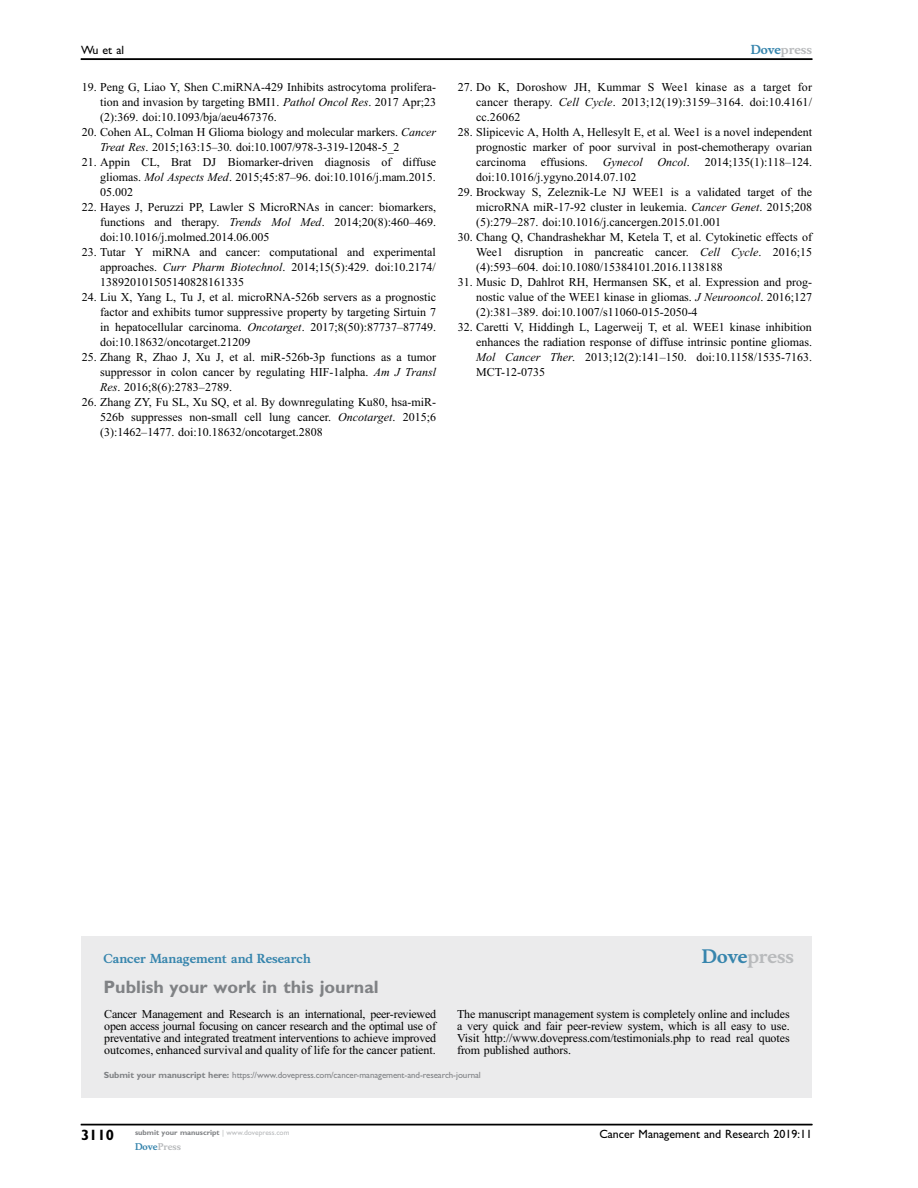
<style>
.page{position:relative;width:918px;height:1188px;background:#fff}
.page>*{position:absolute;margin:0;border:0;box-sizing:border-box;transform-origin:0 0}
.t1{font:18px "Adv T Tdd 0 b 0455.B";color:#808285}
.t2{font:18px "Adv OT14 f 6 c 37 d";color:#b8babc}
.t3{font:15px "Adv T Tdd 0 b 0455.B";color:#000}
.t4{font:12px/15px "Adv OT5843 c 571";color:#000;text-align:justify}
.t5{font:12px/12px "Adv TT5843 c 571";color:#000;text-align:justify}
.t6{font:12px "Adv TT96740 c 24";color:#000}
.t7{font:12px "Adv OT14 f 6 c 37 d";color:#3785ad}
.t8{font:12px "Adv OT14 f 6 c 37 d";color:#b8babc}
.t9{font:9px "Adv TT96740 c 24";color:#808285}
.t10{font:9px "Adv OT14 f 6 c 37 d";color:#b8babc}
.t11{font:7.5px "Adv T Tdd 0 b 0455.B";color:#808285}
.s1{color:#3785ad}
.s2{font-family:"Adv O Tf 90 d 833 a.I"}
.s3{font-style:inherit}
.s4{font-family:"Adv T Tdd 0 b 0455.B"}
.s5{font-family:"Adv TT96740 c 24";color:#b8babc}
</style>
<div class="page">
<div style="left:81px;top:937px;width:731px;height:137px;background:#ebebec"></div>
<div style="left:81px;top:998px;width:731px;height:100px;background:#ebebec"></div>
<hr style="left:81px;top:59px;width:731px;height:1px;background:#000">
<hr style="left:81px;top:1124px;width:731px;height:1px;background:#000">
<p class="t6" style="left:81px;top:45px;width:45px">Wu et al</p>
<p class="t8" style="left:751px;top:44px;width:63px"><span class="s1">Dove</span>press</p>
<p class="t4" style="left:100px;top:81px;width:337px;text-indent:-18px">19. Peng G, Liao Y, Shen C.miRNA-429 Inhibits astrocytoma prolifera&shy;tion and invasion by targeting BMI1. <span class="s2">Pathol Oncol Res</span>. 2017 Apr;23 (2):369. doi:10.1093/bja/aeu467376.</p>
<p class="t4" style="left:100px;top:126px;width:338px;text-indent:-18px">20. Cohen AL, Colman H Glioma biology and molecular markers. <span class="s2">Cancer<br>Treat Res</span>. 2015;163:15<span class="s3">–</span>30. doi:10.1007/978-3-319-12048-5_2</p>
<p class="t4" style="left:100px;top:156px;width:338px;text-indent:-18px">21. Appin CL, Brat DJ Biomarker-driven diagnosis of diffuse gliomas. <span class="s2">Mol Aspects Med</span>. 2015;45:87<span class="s3">–</span>96. doi:10.1016/j.mam.2015.<br>05.002</p>
<p class="t4" style="left:100px;top:201px;width:337px;text-indent:-18px">22. Hayes J, Peruzzi PP, Lawler S MicroRNAs in cancer: biomarkers, functions and therapy. <span class="s2">Trends Mol Med</span>. 2014;20(8):460<span class="s3">–</span>469. doi:10.1016/j.molmed.2014.06.005</p>
<p class="t4" style="left:100px;top:246px;width:337px;text-indent:-18px">23. Tutar Y miRNA and cancer: computational and experimental approaches. <span class="s2">Curr Pharm Biotechnol</span>. 2014;15(5):429. doi:10.2174/ 138920101505140828161335</p>
<p class="t4" style="left:100px;top:291px;width:337px;text-indent:-18px">24. Liu X, Yang L, Tu J, et al. microRNA-526b servers as a prognostic factor and exhibits tumor suppressive property by targeting Sirtuin 7 in hepatocellular carcinoma. <span class="s2">Oncotarget</span>. 2017;8(50):87737<span class="s3">–</span>87749. doi:10.18632/oncotarget.21209</p>
<p class="t4" style="left:100px;top:351px;width:337px;text-indent:-18px">25. Zhang R, Zhao J, Xu J, et al. miR-526b-3p functions as a tumor suppressor in colon cancer by regulating HIF-1alpha. <span class="s2">Am J Transl Res</span>. 2016;8(6):2783<span class="s3">–</span>2789.</p>
<p class="t4" style="left:100px;top:396px;width:337px;text-indent:-18px">26. Zhang ZY, Fu SL, Xu SQ, et al. By downregulating Ku80, hsa-miR-526b suppresses non-small cell lung cancer. <span class="s2">Oncotarget</span>. 2015;6 (3):1462<span class="s3">–</span>1477. doi:10.18632/oncotarget.2808</p>
<p class="t4" style="left:476px;top:81px;width:337px;text-indent:-18px">27. Do K, Doroshow JH, Kummar S Wee1 kinase as a target for cancer therapy. <span class="s2">Cell Cycle</span>. 2013;12(19):3159<span class="s3">–</span>3164. doi:10.4161/ cc.26062</p>
<p class="t4" style="left:476px;top:126px;width:337px;text-indent:-18px">28. Slipicevic A, Holth A, Hellesylt E, et al. Wee1 is a novel independent prognostic marker of poor survival in post-chemotherapy ovarian carcinoma effusions. <span class="s2">Gynecol Oncol</span>. 2014;135(1):118<span class="s3">–</span>124. doi:10.1016/j.ygyno.2014.07.102</p>
<p class="t4" style="left:476px;top:186px;width:337px;text-indent:-18px">29. Brockway S, Zeleznik-Le NJ WEE1 is a validated target of the microRNA miR-17-92 cluster in leukemia. <span class="s2">Cancer Genet</span>. 2015;208 (5):279<span class="s3">–</span>287. doi:10.1016/j.cancergen.2015.01.001</p>
<p class="t4" style="left:476px;top:231px;width:337px;text-indent:-18px">30. Chang Q, Chandrashekhar M, Ketela T, et al. Cytokinetic effects of Wee1 disruption in pancreatic cancer. <span class="s2">Cell Cycle</span>. 2016;15 (4):593<span class="s3">–</span>604. doi:10.1080/15384101.2016.1138188</p>
<p class="t4" style="left:476px;top:276px;width:337px;text-indent:-18px">31. Music D, Dahlrot RH, Hermansen SK, et al. Expression and prog&shy;nostic value of the WEE1 kinase in gliomas. <span class="s2">J Neurooncol</span>. 2016;127 (2):381<span class="s3">–</span>389. doi:10.1007/s11060-015-2050-4</p>
<p class="t4" style="left:476px;top:321px;width:337px;text-indent:-18px">32. Caretti V, Hiddingh L, Lagerweij T, et al. WEE1 kinase inhibition enhances the radiation response of diffuse intrinsic pontine gliomas.<br><span class="s2">Mol Cancer Ther</span>. 2013;12(2):141<span class="s3">–</span>150. doi:10.1158/1535-7163.<br>MCT-12-0735</p>
<p class="t7" style="left:103px;top:953px;width:209px">Cancer Management and Research</p>
<h1 class="t2" style="left:702px;top:949px;width:94px"><span class="s1">Dove</span>press</h1>
<h1 class="t1" style="left:103px;top:980px;width:277px">Publish your work in this journal</h1>
<p class="t4" style="left:104px;top:1009px;width:333px;line-height:12px">Cancer Management and Research is an international, peer-reviewed open access journal focusing on cancer research and the optimal use of preventative and integrated treatment interventions to achieve improved outcomes, enhanced survival and quality of life for the cancer patient.</p>
<p class="t5" style="left:457px;top:1009px;width:334px">The manuscript management system is completely online and includes a very quick and fair peer-review system, which is all easy to use.<br>Visit http://www.dovepress.com/testimonials.php to read real quotes from published authors.</p>
<p class="t9" style="left:104px;top:1072px;width:379px"><span class="s4">Submit your manuscript here:</span> https://www.dovepress.com/cancer-management-and-research-journal</p>
<p class="t11" style="left:135px;top:1130px;width:156px">submit your manuscript <span class="s5">| www.dovepress.com</span></p>
<p class="t10" style="left:135px;top:1143px;width:47px"><span class="s1">Dove</span>Press</p>
<p class="t3" style="left:81px;top:1130px;width:35px">3110</p>
<p class="t6" style="left:599px;top:1130px;width:214px">Cancer Management and Research 2019:11</p>
</div>
